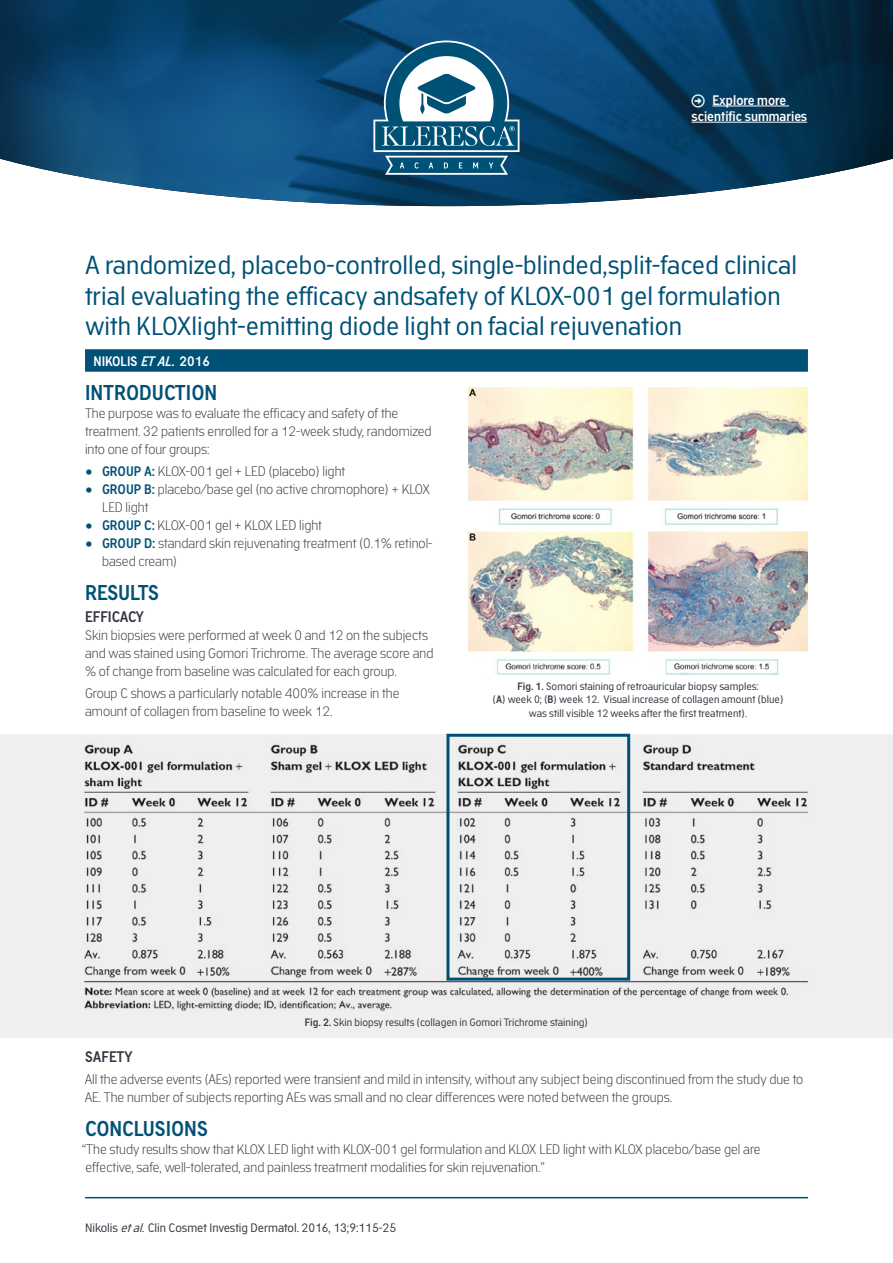
<style>
.page{position:relative;width:893px;height:1263px;background:#fff}
.page>*{position:absolute;margin:0;border:0;box-sizing:border-box;transform-origin:0 0}
.t1{font:25.5px/30.6px "Academy Sans";color:#005176}
.t2{font:600 21px "Academy Sans";color:#005176}
.t3{font:600 15px "Academy Sans";color:#343741}
.t4{font:300 13.5px/18px "Academy Sans";color:#343741}
.t5{font:600 13.5px/16.2px "Academy Sans";color:#fff;text-align:center}
.t6{font:12px "Academy Sans";color:#343741}
.t7{font:10.5px/13.5px "Academy Sans";color:#343741;text-align:center}
.s1{font-style:italic}
.s2{color:#005176}
.s3{font-weight:600;color:#005176}
.s4{font-weight:600}
</style>
<div class="page">
<img style="left:0;top:155px;width:893px;height:51px">
<img style="left:0;top:0;width:893px;height:155px">
<svg style="left:373px;top:41px;width:146px;height:134px"></svg>
<hr style="left:85px;top:1197px;width:723px;height:1px;background:#005176">
<hr style="left:712px;top:106px;width:77px;height:1px;background:#fff">
<hr style="left:692px;top:122px;width:115px;height:1px;background:#fff">
<div style="left:85px;top:349px;width:723px;height:23px;background:#005176"></div>
<img style="left:468px;top:387px;width:340px;height:288px">
<div style="left:0;top:734px;width:893px;height:304px;background:#f0efef"></div>
<img style="left:84px;top:741px;width:724px;height:270px">
<div style="left:446px;top:734px;width:184px;height:247px;border:3px solid #005176"></div>
<svg style="left:692px;top:95px;width:13px;height:13px"></svg>
<p class="t5" style="left:692px;top:92px;width:117px">Explore more scientific summaries</p>
<h1 class="t1" style="left:85px;top:249px;width:714px">A randomized, placebo-controlled, single-blinded,split-faced clinical trial evaluating the efficacy andsafety of KLOX-001 gel formulation with KLOXlight-emitting diode light on facial rejuvenation</h1>
<p class="t5" style="left:94px;top:353px;width:118px">NIKOLIS <span class="s1">ETAL.</span> 2016</p>
<h2 class="t2" style="left:85px;top:380px;width:134px">INTRODUCTION</h2>
<p class="t4" style="left:85px;top:404px;width:348px">The purpose was to evaluate the efficacy and safety of the treatment. 32 patients enrolled for a 12-week study, randomized into one of four groups:</p>
<p class="t4" style="left:85px;top:462px;width:262px"><span class="s2">•</span> <span class="s3">GROUP A:</span> KLOX-001 gel + LED (placebo) light</p>
<p class="t4" style="left:102px;top:480px;width:330px;text-indent:-17px"><span class="s2">•</span> <span class="s3">GROUP B:</span> placebo/base gel (no active chromophore) + KLOX<br>LED light</p>
<p class="t4" style="left:85px;top:516px;width:238px"><span class="s2">•</span> <span class="s3">GROUP C:</span> KLOX-001 gel + KLOX LED light</p>
<p class="t4" style="left:102px;top:534px;width:332px;text-indent:-17px"><span class="s2">•</span> <span class="s3">GROUP D:</span> standard skin rejuvenating treatment (0.1% retinol&shy;based cream)</p>
<h2 class="t2" style="left:85px;top:580px;width:75px">RESULTS</h2>
<p class="t3" style="left:85px;top:608px;width:61px">EFFICACY</p>
<p class="t4" style="left:85px;top:626px;width:350px">Skin biopsies were performed at week 0 and 12 on the subjects and was stained using Gomori Trichrome. The average score and % of change from baseline was calculated for each group.</p>
<p class="t4" style="left:85px;top:684px;width:316px">Group C shows a particularly notable 400% increase in the amount of collagen from baseline to week 12.</p>
<p class="t7" style="left:493px;top:679px;width:292px"><span class="s4">Fig. 1.</span> Somori staining of retroauricular biopsy samples:<br>(<span class="s4">A</span>) week 0; (<span class="s4">B</span>) week 12. Visual increase of collagen amount (blue) was still visible 12 weeks after the first treatment).</p>
<p class="t7" style="left:305px;top:1015px;width:285px"><span class="s4">Fig. 2.</span> Skin biopsy results (collagen in Gomori Trichrome staining)</p>
<p class="t3" style="left:85px;top:1048px;width:49px">SAFETY</p>
<p class="t4" style="left:85px;top:1070px;width:720px">All the adverse events (AEs) reported were transient and mild in intensity, without any subject being discontinued from the study due to<br>AE. The number of subjects reporting AEs was small and no clear differences were noted between the groups.</p>
<h2 class="t2" style="left:85px;top:1116px;width:124px">CONCLUSIONS</h2>
<p class="t4" style="left:82px;top:1140px;width:680px">“The study results show that KLOX LED light with KLOX-001 gel formulation and KLOX LED light with KLOX placebo/base gel are effective, safe, well-tolerated, and painless treatment modalities for skin rejuvenation.”</p>
<p class="t6" style="left:85px;top:1220px;width:313px">Nikolis <span class="s1">etal.</span>Clin Cosmet Investig Dermatol. 2016, 13;9:115-25</p>
</div>
